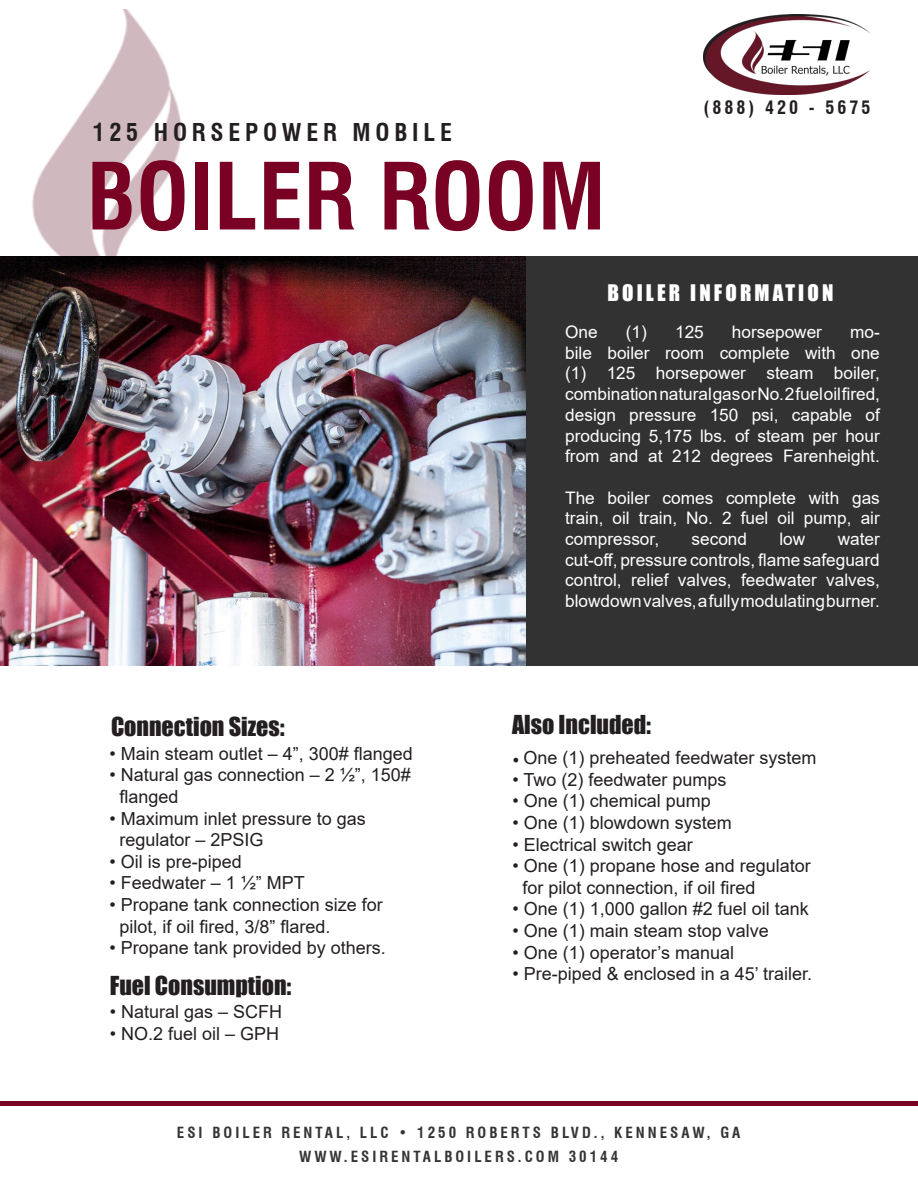
<style>
.page{position:relative;width:918px;height:1188px;background:#fff}
.page>*{position:absolute;margin:0;border:0;box-sizing:border-box;transform-origin:0 0}
.t1{font:700 condensed 90px "Swiss 721 BT";letter-spacing:.005em;color:#790124}
.t2{font:24px "Impact";color:#231f20}
.t3{font:700 condensed 24px "Swiss 721 BT";letter-spacing:.2em;color:#231f20}
.t4{font:21px "Impact";letter-spacing:.15em;color:#fff}
.t5{font:18px/21.6px "Arial";color:#231f20}
.t6{font:700 condensed 18px "Swiss 721 BT";letter-spacing:.17em;color:#231f20}
.t7{font:17.25px/20.7px "Arial";color:#fff}
.t8{font:700 condensed 15px "Swiss 721 BT";letter-spacing:.2em;color:#363536}
.s1{font-family:"Minion Pro"}
</style>
<div class="page">
<img style="left:32px;top:9px;width:149px;height:247px">
<img style="left:0;top:256px;width:526px;height:409px">
<div style="left:526px;top:256px;width:392px;height:410px;background:#333233"></div>
<div style="left:0;top:1101px;width:918px;height:5px;background:#790124"></div>
<img style="left:704px;top:15px;width:166px;height:79px">
<p class="t3" style="left:93px;top:118px;width:361px">125 HORSEPOWER MOBILE</p>
<p class="t1" style="left:87px;top:143px;width:521px">BOILER ROOM</p>
<p class="t6" style="left:704px;top:97px;width:169px">(888) 420 - 5675</p>
<p class="t4" style="left:607px;top:276px;width:228px">BOILER INFORMATION</p>
<p class="t2" style="left:111px;top:708px;width:175px">Connection Sizes:</p>
<p class="t5" style="left:110px;top:743px;width:305px">• Main steam outlet – 4”, 300# flanged</p>
<p class="t5" style="left:120px;top:764px;width:293px;text-indent:-10px">• Natural gas connection – 2 ½”, 150# flanged</p>
<p class="t5" style="left:110px;top:807px;width:258px">• Maximum inlet pressure to gas</p>
<p class="t5" style="left:120px;top:829px;width:146px">regulator – 2PSIG</p>
<p class="t5" style="left:110px;top:851px;width:134px">• Oil is pre-piped</p>
<p class="t5" style="left:110px;top:872px;width:197px">• Feedwater – 1 ½” MPT</p>
<p class="t5" style="left:120px;top:894px;width:265px;text-indent:-10px">• Propane tank connection size for pilot, if oil fired, 3/8” flared.</p>
<p class="t5" style="left:110px;top:937px;width:278px">• Propane tank provided by others.</p>
<p class="t2" style="left:110px;top:967px;width:183px">Fuel Consumption:</p>
<p class="t5" style="left:110px;top:1001px;width:174px">• Natural gas – SCFH</p>
<p class="t5" style="left:110px;top:1023px;width:171px">• NO.2 fuel oil – GPH</p>
<p class="t7" style="left:565px;top:322px;width:34px">One</p>
<p class="t7" style="left:626px;top:322px;width:79px">(1) 125</p>
<p class="t7" style="left:732px;top:322px;width:92px">horsepower</p>
<p class="t7" style="left:565px;top:322px;width:316px;text-align:justify;text-indent:285px">mo&shy;bile boiler room complete with one (1) 125 horsepower steam boiler,</p>
<p class="t7" style="left:565px;top:384px;width:316px">combination natural gas or No. 2 fuel oil fired,</p>
<p class="t7" style="left:565px;top:404px;width:316px">design pressure 150 psi, capable of</p>
<p class="t7" style="left:565px;top:425px;width:316px">producing 5,175 lbs. of steam per hour from and at 212 degrees Farenheight.</p>
<p class="t7" style="left:565px;top:487px;width:316px">The boiler comes complete with gas train, oil train, No. 2 fuel oil pump, air</p>
<p class="t7" style="left:565px;top:529px;width:95px">compressor,</p>
<p class="t7" style="left:692px;top:529px;width:57px">second</p>
<p class="t7" style="left:779px;top:529px;width:27px">low</p>
<p class="t7" style="left:838px;top:529px;width:44px">water</p>
<p class="t7" style="left:565px;top:549px;width:316px">cut-off, pressure controls, flame safeguard</p>
<p class="t7" style="left:565px;top:570px;width:316px">control, relief valves, feedwater valves, blowdown valves, a fully modulating burner.</p>
<p class="t2" style="left:512px;top:706px;width:141px">Also Included:</p>
<p class="t5" style="left:512px;top:747px;width:306px"><span class="s1">•</span> One (1) preheated feedwater system</p>
<p class="t5" style="left:512px;top:769px;width:216px">• Two (2) feedwater pumps</p>
<p class="t5" style="left:512px;top:790px;width:200px">• One (1) chemical pump</p>
<p class="t5" style="left:512px;top:812px;width:221px">• One (1) blowdown system</p>
<p class="t5" style="left:512px;top:833px;width:182px">• Electrical switch gear</p>
<p class="t5" style="left:522px;top:855px;width:290px;text-indent:-10px">• One (1) propane hose and regulator for pilot connection, if oil fired</p>
<p class="t5" style="left:512px;top:898px;width:298px">• One (1) 1,000 gallon #2 fuel oil tank</p>
<p class="t5" style="left:512px;top:920px;width:258px">• One (1) main steam stop valve</p>
<p class="t5" style="left:512px;top:941px;width:223px">• One (1) operator’s manual</p>
<p class="t5" style="left:512px;top:963px;width:301px">• Pre-piped &amp; enclosed in a 45’ trailer.</p>
<p class="t8" style="left:177px;top:1124px;width:565px">ESI BOILER RENTAL, LLC • 1250 ROBERTS BLVD., KENNESAW, GA</p>
<p class="t8" style="left:299px;top:1148px;width:321px">WWW.ESIRENTALBOILERS.COM 30144</p>
</div>
